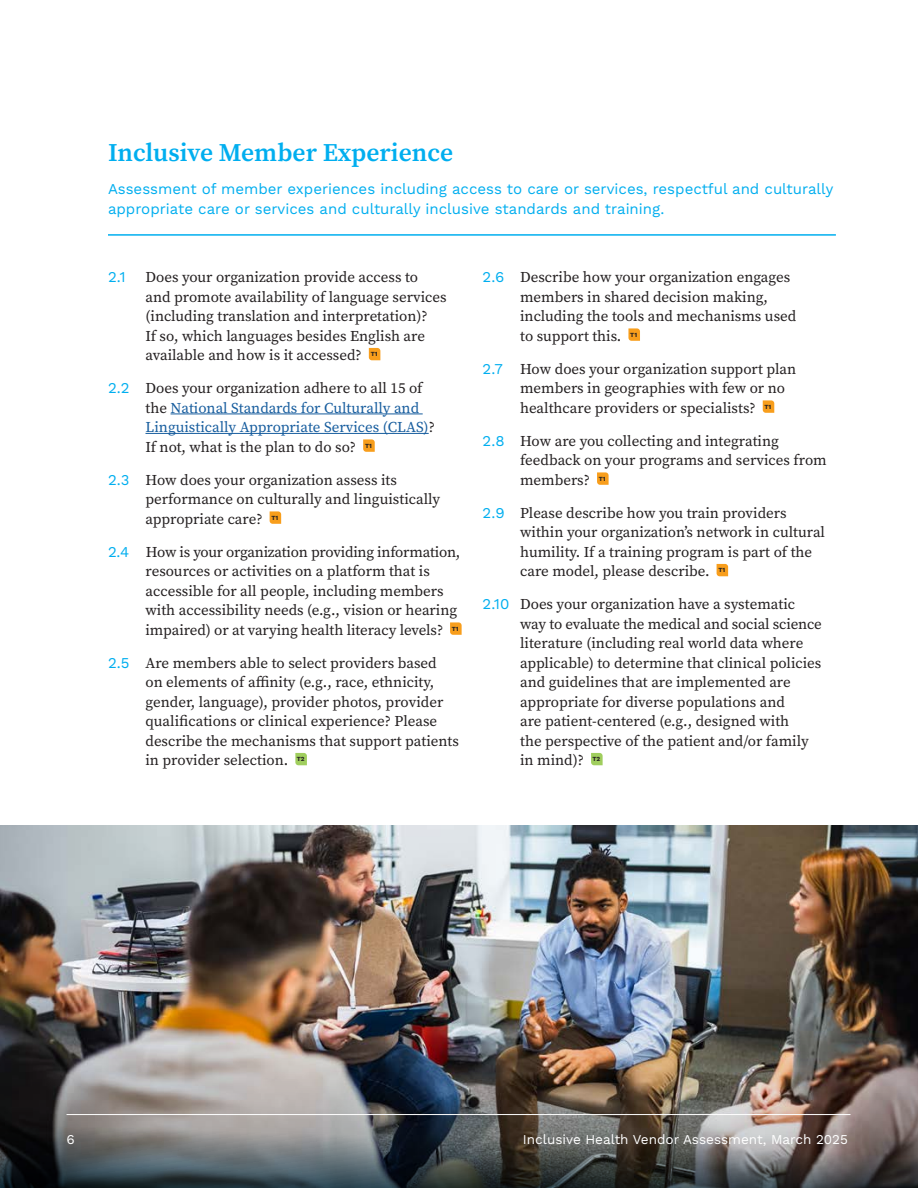
<style>
.page{position:relative;width:918px;height:1188px;background:#fff}
.page>*{position:absolute;margin:0;border:0;box-sizing:border-box;transform-origin:0 0}
.Heading_1{font:600 25.5px "Source Serif Pro";color:#00aeef}
.t1{font:15px/19.5px "Source Serif Pro";color:#231f20}
.Section_Intro_Copy{font:15px/19.5px "Work Sans";color:#00aeef}
.t2{font:15px/19.5px "Source Serif Pro";color:#175d9e}
.t3{font:13.5px "Work Sans";color:#fff}
.t4{font:700 6.3px "Work Sans";color:#231f20}
.s1{font-family:"Work Sans";color:#00aeef}
.s2{color:#231f20}
</style>
<div class="page">
<hr style="left:171px;top:414px;width:252px;height:1px;background:#175d9e">
<hr style="left:146px;top:433px;width:283px;height:1px;background:#175d9e">
<svg style="left:369px;top:348px;width:11px;height:12px"></svg>
<svg style="left:363px;top:439px;width:12px;height:13px"></svg>
<svg style="left:270px;top:511px;width:11px;height:13px"></svg>
<svg style="left:450px;top:622px;width:12px;height:13px"></svg>
<svg style="left:295px;top:753px;width:12px;height:12px"></svg>
<svg style="left:628px;top:328px;width:12px;height:13px"></svg>
<svg style="left:763px;top:400px;width:11px;height:13px"></svg>
<svg style="left:597px;top:472px;width:12px;height:13px"></svg>
<svg style="left:717px;top:564px;width:11px;height:12px"></svg>
<svg style="left:591px;top:753px;width:12px;height:12px"></svg>
<img style="left:0;top:825px;width:918px;height:77px">
<img style="left:0;top:902px;width:918px;height:286px">
<hr style="left:108px;top:234px;width:728px;height:2px;background:#00aeef">
<hr style="left:67px;top:1114px;width:784px;height:1px;background:#fff">
<p class="Heading_1" style="left:108px;top:136px;width:347px">Inclusive Member Experience</p>
<p class="Section_Intro_Copy" style="left:108px;top:180px;width:727px">Assessment of member experiences including access to care or services, respectful and culturally appropriate care or services and culturally inclusive standards and training.</p>
<p class="Section_Intro_Copy" style="left:108px;top:268px;width:19px">2.1</p>
<p class="t1" style="left:146px;top:268px;width:303px">Does your organization provide access to and promote availability of language services (including translation and interpretation)?<br>If so, which languages besides English are available and how is it accessed?</p>
<p class="t4" style="left:371px;top:351px;width:8px">T1</p>
<p class="t2" style="left:146px;top:379px;width:291px;text-indent:-38px"><span class="s1">2.2</span> <span class="s2">Does your organization adhere to all 15 of the</span> National Standards for Culturally and Linguistically Appropriate Services (CLAS)<span class="s2">?<br>If not, what is the plan to do so?</span></p>
<p class="t4" style="left:365px;top:442px;width:8px">T1</p>
<p class="t1" style="left:146px;top:470px;width:296px;text-indent:-38px"><span class="s1">2.3</span> How does your organization assess its performance on culturally and linguistically appropriate care?</p>
<p class="t4" style="left:271px;top:514px;width:8px">T1</p>
<p class="t1" style="left:146px;top:542px;width:316px;text-indent:-38px"><span class="s1">2.4</span> How is your organization providing information, resources or activities on a platform that is accessible for all people, including members with accessibility needs (e.g., vision or hearing impaired) or at varying health literacy levels?</p>
<p class="t4" style="left:452px;top:625px;width:8px">T1</p>
<p class="t1" style="left:146px;top:653px;width:315px;text-indent:-38px"><span class="s1">2.5</span> Are members able to select providers based<br>on elements of affinity (e.g., race, ethnicity, gender, language), provider photos, provider qualifications or clinical experience? Please describe the mechanisms that support patients in provider selection.</p>
<p class="t4" style="left:297px;top:756px;width:9px">T2</p>
<p class="t1" style="left:520px;top:268px;width:278px;text-indent:-38px"><span class="s1">2.6</span> Describe how your organization engages members in shared decision making, including the tools and mechanisms used to support this.</p>
<p class="t4" style="left:630px;top:331px;width:8px">T1</p>
<p class="t1" style="left:520px;top:359px;width:278px;text-indent:-38px"><span class="s1">2.7</span> How does your organization support plan members in geographies with few or no healthcare providers or specialists?</p>
<p class="t4" style="left:765px;top:403px;width:8px">T1</p>
<p class="t1" style="left:520px;top:431px;width:308px;text-indent:-38px"><span class="s1">2.8</span> How are you collecting and integrating feedback on your programs and services from members?</p>
<p class="t4" style="left:599px;top:475px;width:8px">T1</p>
<p class="t1" style="left:520px;top:503px;width:307px;text-indent:-38px"><span class="s1">2.9</span> Please describe how you train providers within your organization’s network in cultural humility. If a training program is part of the care model, please describe.</p>
<p class="t4" style="left:718px;top:567px;width:8px">T1</p>
<p class="t1" style="left:520px;top:595px;width:303px;text-indent:-38px"><span class="s1">2.10</span> Does your organization have a systematic way to evaluate the medical and social science literature (including real world data where applicable) to determine that clinical policies and guidelines that are implemented are appropriate for diverse populations and<br>are patient-centered (e.g., designed with<br>the perspective of the patient and/or family in mind)?</p>
<p class="t4" style="left:592px;top:756px;width:9px">T2</p>
<p class="t3" style="left:67px;top:1131px;width:10px">6</p>
<p class="t3" style="left:523px;top:1131px;width:327px">Inclusive Health Vendor Assessment, March 2025</p>
</div>
